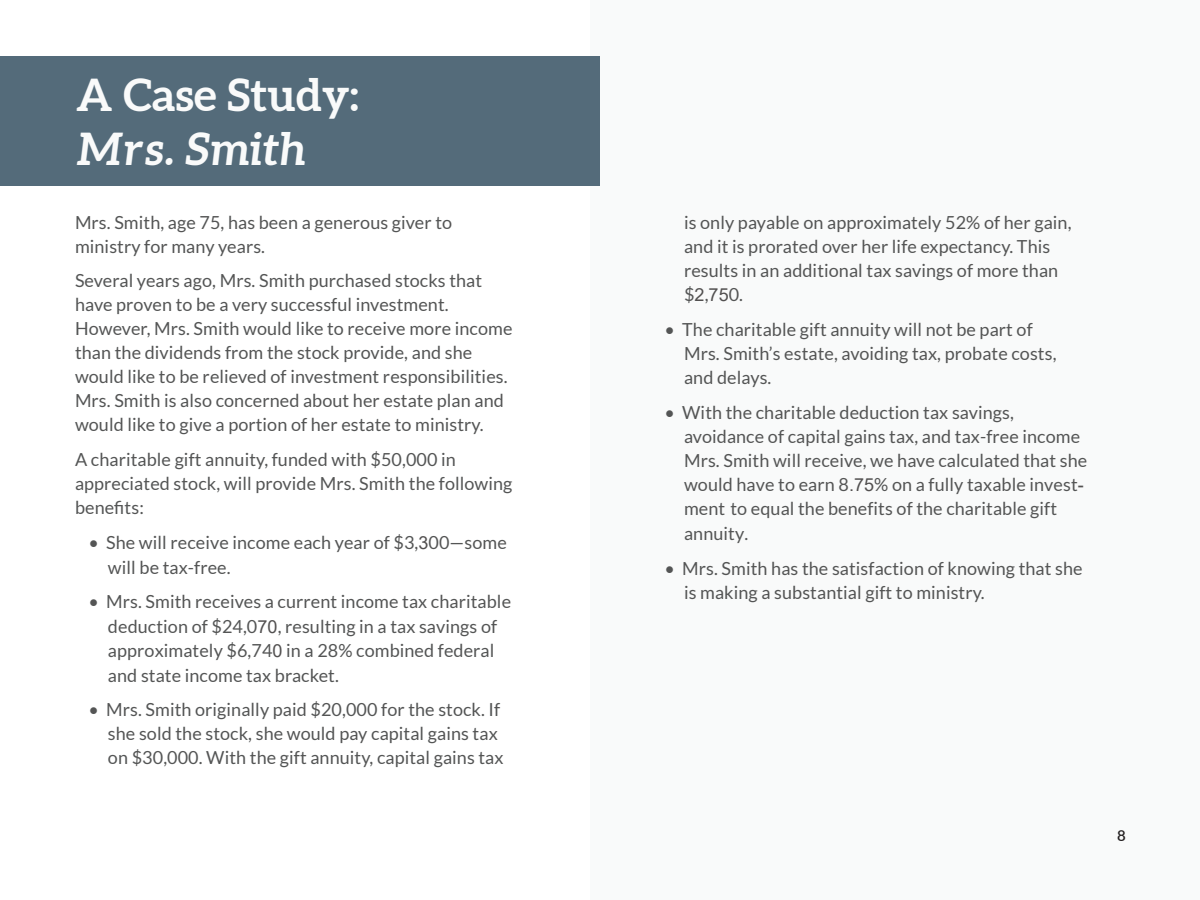
<style>
.page{position:relative;width:1200px;height:900px;background:#f9fafa}
.page>*{position:absolute;margin:0;border:0;box-sizing:border-box;transform-origin:0 0}
.Ocean_Title{font:700 45px "Aleo";letter-spacing:.005em;color:#f9fafa}
.Ocean_Title-2{font:italic 700 45px "Aleo";letter-spacing:.005em;color:#f9fafa}
.List{font:18px/24px "Lato";letter-spacing:.005em;color:#545555}
.t1{font:600 15px "Lato";color:#231f20}
.s1{font-family:"Arial";color:#525050}
</style>
<div class="page">
<div style="left:0;top:0;width:590px;height:900px;background:#fff"></div>
<div style="left:0;top:57px;width:600px;height:129px;background:#546b7a"></div>
<p class="Ocean_Title" style="left:76px;top:67px;width:284px">A Case Study:</p>
<p class="Ocean_Title-2" style="left:76px;top:121px;width:231px">Mrs. Smith</p>
<p class="List" style="left:75px;top:210px;width:379px">Mrs. Smith, age 75, has been a generous giver to ministry for many years.</p>
<p class="List" style="left:75px;top:269px;width:439px">Several years ago, Mrs. Smith purchased stocks that have proven to be a very successful investment.<br>However, Mrs. Smith would like to receive more income than the dividends from the stock provide, and she would like to be relieved of investment responsibilities.<br>Mrs. Smith is also concerned about her estate plan and would like to give a portion of her estate to ministry.</p>
<p class="List" style="left:75px;top:447px;width:439px">A charitable gift annuity, funded with $50,000 in appreciated stock, will provide Mrs. Smith the following benefits:</p>
<p class="List" style="left:108px;top:530px;width:400px;line-height:24.6px;text-indent:-19px">• She will receive income each year of $3,<span class="s1">3</span>00—some will be tax-free.</p>
<p class="List" style="left:108px;top:590px;width:405px;line-height:24.5px;text-indent:-19px">• Mrs. Smith receives a current income tax charitable deduction of $24,0<span class="s1">70</span>, resulting in a tax savings of approximately $6,74<span class="s1">0</span> in a 28% combined federal and state income tax bracket.</p>
<p class="List" style="left:108px;top:698px;width:397px;text-indent:-19px">• Mrs. Smith originally paid $20,000 for the stock. If she sold the stock, she would pay capital gains tax on $30,000. With the gift annuity, capital gains tax</p>
<p class="List" style="left:684px;top:210px;width:389px">is only payable on approximately 52% of her gain, and it is prorated over her life expectancy. This results in an additional tax savings of more than $<span class="s1">2</span>,<span class="s1">75</span>0.</p>
<p class="List" style="left:684px;top:317px;width:374px;text-indent:-19px">• The charitable gift annuity will not be part of<br>Mrs. Smith’s estate, avoiding tax, probate costs, and delays.</p>
<p class="List" style="left:684px;top:400px;width:405px;text-indent:-19px">• With the charitable deduction tax savings, avoidance of capital gains tax, and tax-free income Mrs. Smith will receive, we have calculated that she would have to earn 8<span class="s1">.75</span>% on a fully taxable invest&shy;ment to equal the benefits of the charitable gift annuity.</p>
<p class="List" style="left:684px;top:556px;width:400px;text-indent:-19px">• Mrs. Smith has the satisfaction of knowing that she is making a substantial gift to ministry.</p>
<p class="t1" style="left:1117px;top:824px;width:10px">8</p>
</div>
